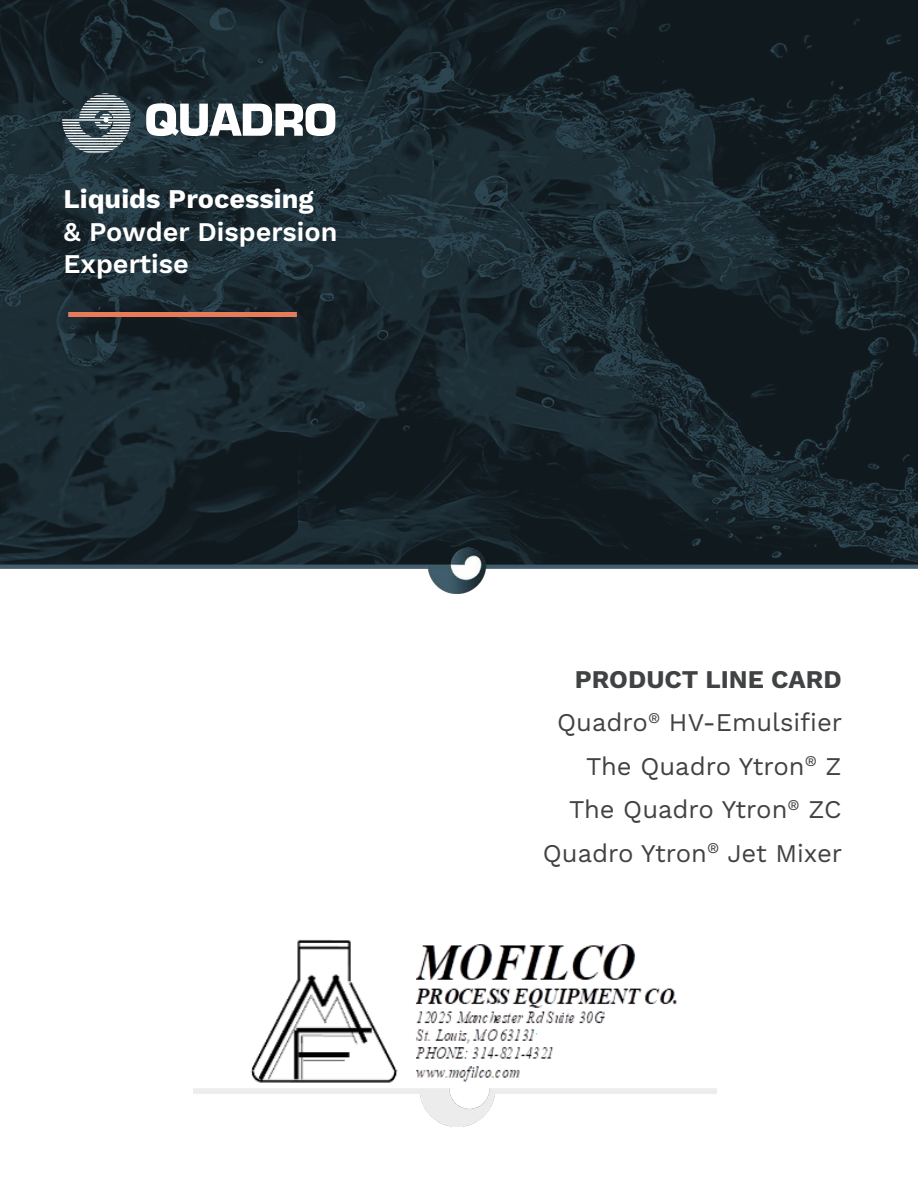
<style>
.page{position:relative;width:918px;height:1188px;background:#fff}
.page>*{position:absolute;margin:0;border:0;box-sizing:border-box;transform-origin:0 0}
.t1{font:600 27px/32.4px "Work Sans";color:#fff}
.t2{font:25.5px/43.5px "Work Sans";color:#414243;text-align:right}
.t3{font:700 25.5px "Work Sans";color:#414243}
.s1{font-weight:700}
</style>
<div class="page">
<svg style="left:0;top:0;width:918px;height:548px;background:#18262c"></svg>
<img style="left:0;top:548px;width:918px;height:46px">
<svg style="left:62px;top:93px;width:68px;height:62px;background:#657379"></svg>
<svg style="left:146px;top:103px;width:189px;height:33px"></svg>
<img style="left:68px;top:312px;width:228px;height:5px">
<img style="left:194px;top:1088px;width:523px;height:38px">
<img style="left:250px;top:939px;width:427px;height:144px">
<p class="t1" style="left:64px;top:184px;width:276px"><span class="s1">Liquids Processing </span>&amp; Powder Dispersion<br>Expertise</p>
<p class="t3" style="left:575px;top:664px;width:268px">PRODUCT LINE CARD</p>
<p class="t2" style="left:543px;top:702px;width:301px">Quadro<sup>®</sup> HV-Emulsifier<br>The Quadro Ytron<sup>®</sup> Z<br>The Quadro Ytron<sup>®</sup> ZC<br>Quadro Ytron<sup>®</sup> Jet Mixer</p>
</div>
